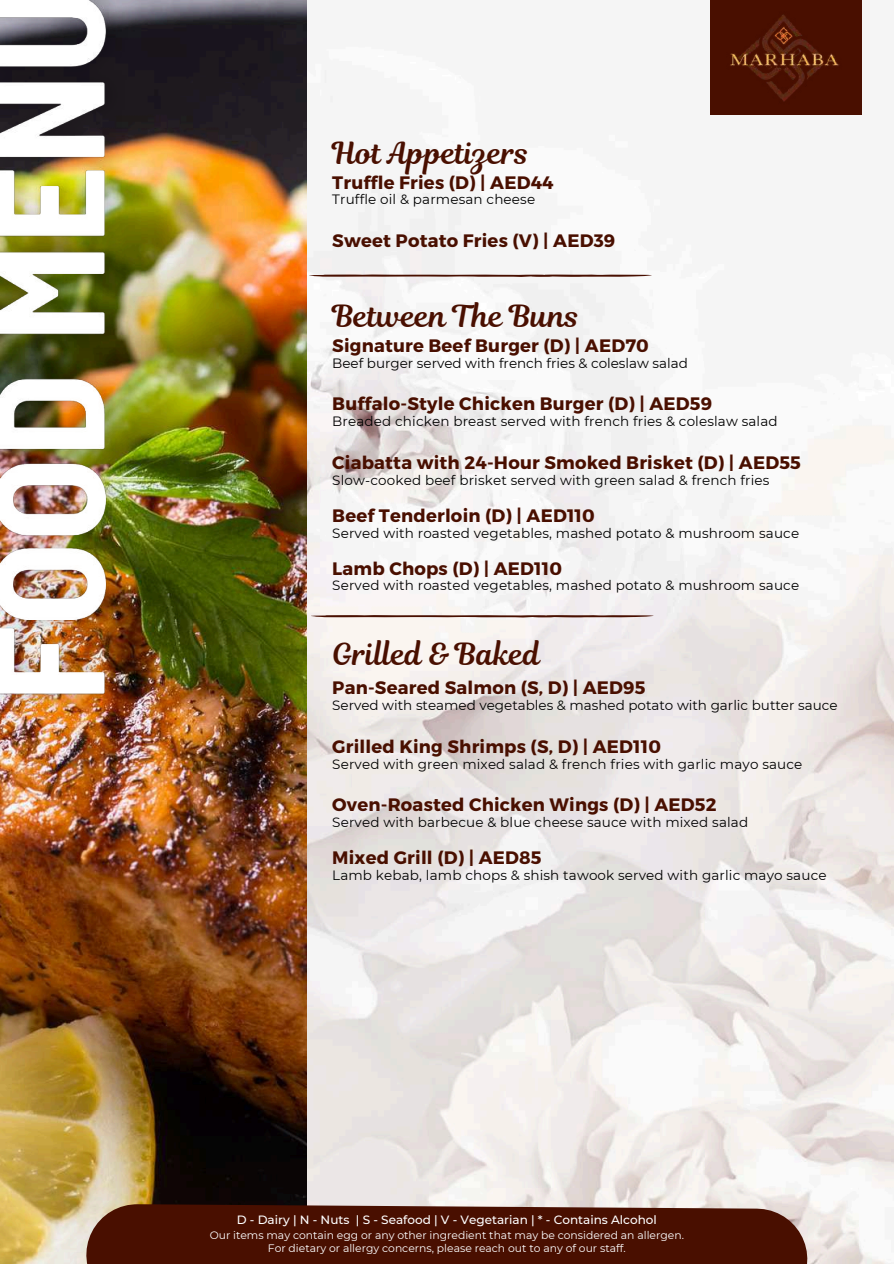
<style>
.page{position:relative;width:894px;height:1264px;background:#fff}
.page>*{position:absolute;margin:0;border:0;box-sizing:border-box;transform-origin:0 0}
.t1{font:30px "RTL Romman Regular";letter-spacing:.01em;color:#490f00}
.t2{font:700 18px "Montserrat";letter-spacing:.01em;color:#490f00}
.t3{font:13.5px "Montserrat";letter-spacing:.01em;color:#000}
.t4{font:500 12px "Montserrat";color:#fff}
.t5{font:10.8px/13.5px "Montserrat";color:#fff;text-align:center}
</style>
<div class="page">
<img style="left:306px;top:0;width:587px;height:1263px">
<img style="left:709px;top:0;width:151px;height:114px">
<img style="left:0;top:0;width:306px;height:1263px">
<svg style="left:35px;top:1152px;width:823px;height:111px;background:#8f7163"></svg>
<svg style="left:307px;top:274px;width:354px;height:2px"></svg>
<svg style="left:309px;top:615px;width:354px;height:2px"></svg>
<img style="left:0;top:0;width:140px;height:720px">
<h1 class="t1" style="left:332px;top:132px;width:198px">Hot Appetizers</h1>
<h2 class="t2" style="left:332px;top:171px;width:223px">Truffle Fries (D) | AED44</h2>
<p class="t3" style="left:332px;top:191px;width:204px">Truffle oil &amp; parmesan cheese</p>
<h2 class="t2" style="left:332px;top:229px;width:284px">Sweet Potato Fries (V) | AED39</h2>
<h1 class="t1" style="left:332px;top:295px;width:248px">Between The Buns</h1>
<h2 class="t2" style="left:332px;top:334px;width:318px">Signature Beef Burger (D) | AED70</h2>
<p class="t3" style="left:332px;top:354px;width:357px">Beef burger served with french fries &amp; coleslaw salad</p>
<h2 class="t2" style="left:332px;top:392px;width:381px">Buffalo-Style Chicken Burger (D) | AED59</h2>
<p class="t3" style="left:332px;top:413px;width:447px">Breaded chicken breast served with french fries &amp; coleslaw salad</p>
<h2 class="t2" style="left:332px;top:451px;width:470px">Ciabatta with 24-Hour Smoked Brisket (D) | AED55</h2>
<p class="t3" style="left:332px;top:471px;width:438px">Slow-cooked beef brisket served with green salad &amp; french fries</p>
<h2 class="t2" style="left:332px;top:503px;width:264px">Beef Tenderloin (D) | AED110</h2>
<p class="t3" style="left:332px;top:524px;width:468px">Served with roasted vegetables, mashed potato &amp; mushroom sauce</p>
<h2 class="t2" style="left:332px;top:556px;width:231px">Lamb Chops (D) | AED110</h2>
<p class="t3" style="left:332px;top:577px;width:468px">Served with roasted vegetables, mashed potato &amp; mushroom sauce</p>
<h1 class="t1" style="left:332px;top:633px;width:210px">Grilled &amp; Baked</h1>
<h2 class="t2" style="left:332px;top:676px;width:315px">Pan-Seared Salmon (S, D) | AED95</h2>
<p class="t3" style="left:332px;top:697px;width:506px">Served with steamed vegetables &amp; mashed potato with garlic butter sauce</p>
<h2 class="t2" style="left:332px;top:734px;width:330px">Grilled King Shrimps (S, D) | AED110</h2>
<p class="t3" style="left:332px;top:755px;width:471px">Served with green mixed salad &amp; french fries with garlic mayo sauce</p>
<h2 class="t2" style="left:332px;top:793px;width:386px">Oven-Roasted Chicken Wings (D) | AED52</h2>
<p class="t3" style="left:332px;top:814px;width:417px">Served with barbecue &amp; blue cheese sauce with mixed salad</p>
<h2 class="t2" style="left:332px;top:846px;width:211px">Mixed Grill (D) | AED85</h2>
<p class="t3" style="left:332px;top:867px;width:495px">Lamb kebab, lamb chops &amp; shish tawook served with garlic mayo sauce</p>
<p class="t4" style="left:237px;top:1212px;width:421px">D - Dairy | N - Nuts | S - Seafood | V - Vegetarian | * - Contains Alcohol</p>
<p class="t5" style="left:210px;top:1228px;width:475px">Our items may contain egg or any other ingredient that may be considered an allergen.<br>For dietary or allergy concerns, please reach out to any of our staff.</p>
</div>
